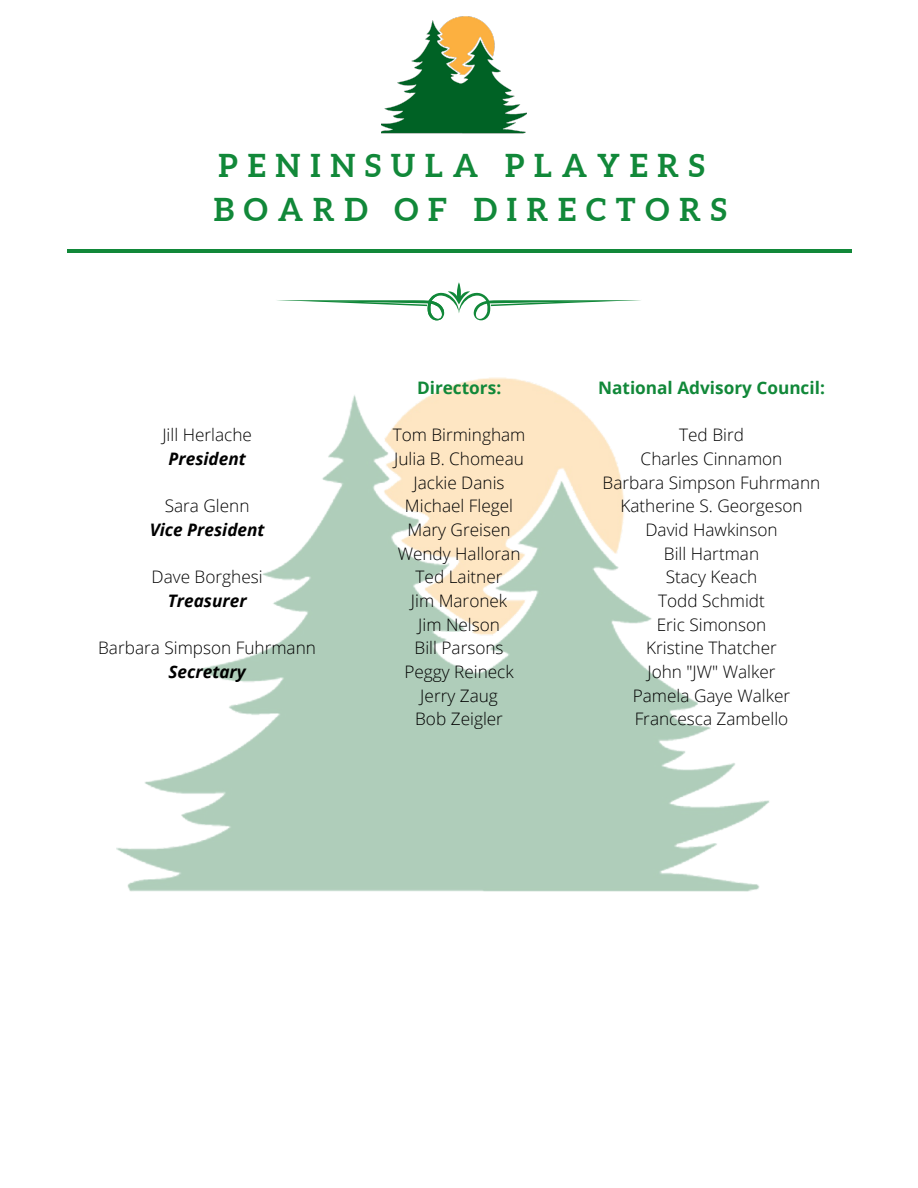
<style>
.page{position:relative;width:918px;height:1188px;background:#fff}
.page>*{position:absolute;margin:0;border:0;box-sizing:border-box;transform-origin:0 0}
.t1{font:700 31.5px/43.8px "Aleo";letter-spacing:.31em;color:#118839}
.t2{font:300 17.25px/23.7px "Open Sans";color:#000;text-align:center}
.t3{font:italic 700 17.25px "Open Sans";color:#000}
.t4{font:700 17.25px "Open Sans";color:#118839}
</style>
<div class="page">
<hr style="left:67px;top:249px;width:784px;height:3px;background:#118839">
<img style="left:381px;top:16px;width:145px;height:118px">
<svg style="left:277px;top:282px;width:364px;height:38px"></svg>
<img style="left:117px;top:377px;width:652px;height:515px">
<h1 class="t1" style="left:214px;top:144px;width:514px">PENINSULA PLAYERS<br>BOARD OF DIRECTORS</h1>
<p class="t2" style="left:162px;top:423px;width:91px">Jill Herlache</p>
<p class="t3" style="left:169px;top:446px;width:79px">President</p>
<p class="t2" style="left:165px;top:494px;width:86px">Sara Glenn</p>
<p class="t3" style="left:150px;top:517px;width:116px">Vice President</p>
<p class="t2" style="left:152px;top:565px;width:113px">Dave Borghesi</p>
<p class="t3" style="left:168px;top:588px;width:80px">Treasurer</p>
<p class="t2" style="left:98px;top:636px;width:219px">Barbara Simpson Fuhrmann</p>
<p class="t3" style="left:169px;top:659px;width:79px">Secretary</p>
<p class="t4" style="left:417px;top:376px;width:86px">Directors:</p>
<p class="t2" style="left:393px;top:423px;width:134px">Tom Birmingham<br>Julia B. Chomeau<br>Jackie Danis<br>Michael Flegel<br>Mary Greisen<br>Wendy Halloran<br>Ted Laitner<br>Jim Maronek<br>Jim Nelson<br>Bill Parsons<br>Peggy Reineck<br>Jerry Zaug<br>Bob Zeigler</p>
<p class="t4" style="left:598px;top:376px;width:228px">National Advisory Council:</p>
<p class="t2" style="left:603px;top:423px;width:219px">Ted Bird<br>Charles Cinnamon<br>Barbara Simpson Fuhrmann<br>Katherine S. Georgeson<br>David Hawkinson<br>Bill Hartman<br>Stacy Keach<br>Todd Schmidt<br>Eric Simonson<br>Kristine Thatcher<br>John "JW" Walker<br>Pamela Gaye Walker<br>Francesca Zambello</p>
</div>
